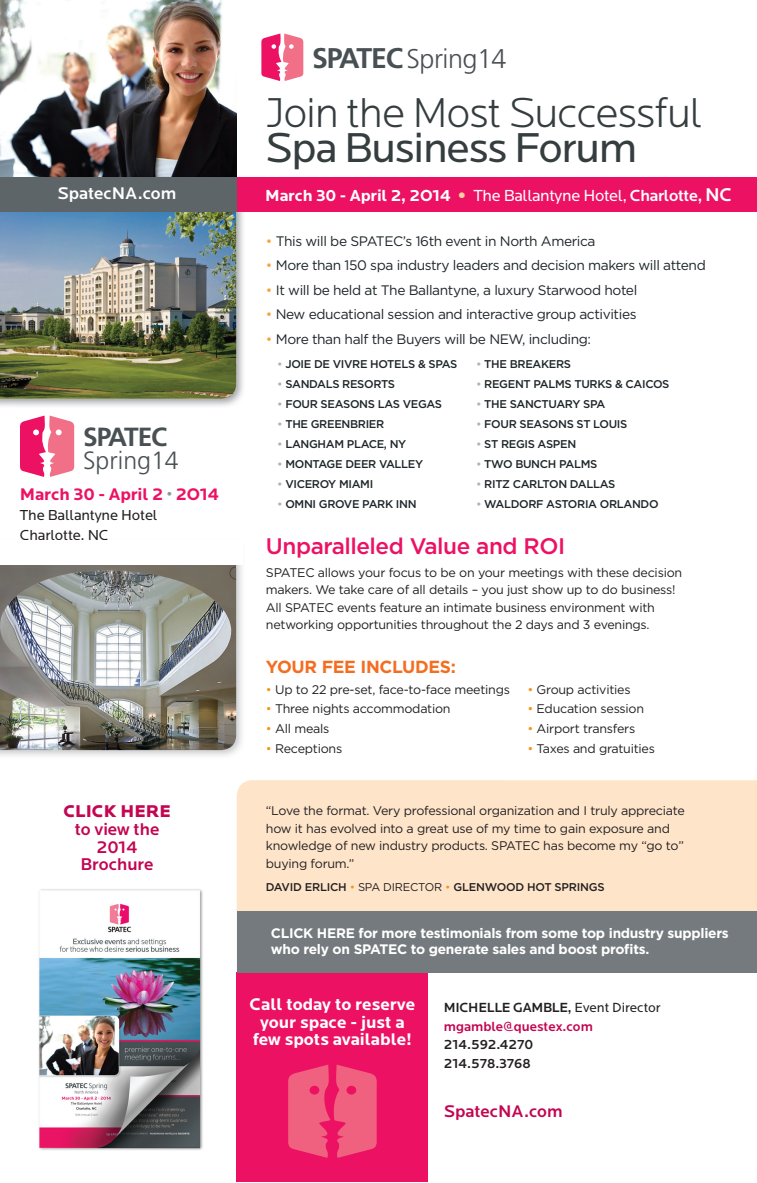
<style>
.page{position:relative;width:757px;height:1183px;background:#fff}
.page>*{position:absolute;margin:0;border:0;box-sizing:border-box;transform-origin:0 0}
.t1{font:300 43.38px "Locator";letter-spacing:-.03em;color:#353d3f}
.t2{font:43.38px "Locator";letter-spacing:-.03em;color:#353d3f}
.t3{font:300 27px "Frutiger";letter-spacing:-.02em;color:#495053}
.t4{font:700 26.25px "Frutiger";letter-spacing:-.04em;color:#495053}
.t5{font:300 25px "Frutiger";color:#495053}
.t6{font:500 22.5px "Gotham";letter-spacing:-.02em;color:#ec1163}
.t7{font:500 17.62px/17.6px "Locator";color:#c30552;text-align:center}
.t8{font:900 17.62px "Locator";color:#c30552}
.t9{font:700 17.5px/17.5px "Locator";color:#fff;text-align:center}
.t10{font:700 17.5px "Locator";letter-spacing:-.01em;color:#ec1163}
.t11{font:700 17.5px "Gotham";letter-spacing:-.02em;color:#f36e21}
.t12{font:500 17.5px "Locator";color:#fff}
.t13{font:500 17.5px "Locator";color:#c30552}
.t14{font:700 16.62px "Locator";letter-spacing:-.01em;color:#fff}
.t15{font:15px/20px "Locator";letter-spacing:-.01em;color:#231f20}
.t16{font:13.75px "Gotham";letter-spacing:-.03em;color:#1d2629}
.t17{font:700 13.75px/16.2px "Gotham";letter-spacing:-.02em;color:#fff}
.t18{font:500 13.75px/18.8px "Locator";letter-spacing:-.005em;color:#c30552}
.t19{font:500 13.75px/18.8px "Locator";color:#231f20}
.t20{font:12.5px/17.5px "Gotham";letter-spacing:-.02em;color:#231f20}
.t21{font:500 11.25px "Gotham";letter-spacing:-.03em;color:#1d2629}
.t22{font:500 11.25px "Gotham";letter-spacing:-.02em;color:#231f20}
.s1{color:#939598}
.s2{font-weight:700;font-size:28.5px}
.s3{font-family:"Gotham";font-size:19.25px;color:#fdd09e}
.s4{font-weight:400}
.s5{font-weight:500}
.s6{font-weight:500;font-size:19.12px}
.s7{color:#f9a23e}
.s8{color:#b2b3b7}
.s9{color:#f7931d}
.s10{font-weight:400;color:#f7931d}
.s11{color:#231f20}
.s12{font-weight:400;color:#231f20}
</style>
<div class="page">
<img style="left:0;top:565px;width:242px;height:191px">
<img style="left:0;top:565px;width:236px;height:185px">
<div style="left:237px;top:780px;width:519px;height:131px;background:#fee5ca"></div>
<img style="left:0;top:212px;width:243px;height:194px">
<img style="left:0;top:212px;width:236px;height:187px">
<img style="left:0;top:0;width:237px;height:177px">
<div style="left:237px;top:177px;width:519px;height:35px;background:#ec1163"></div>
<svg style="left:19px;top:415px;width:56px;height:62px"></svg>
<div style="left:237px;top:972px;width:191px;height:209px;background:#ec1163"></div>
<svg style="left:288px;top:1064px;width:89px;height:93px"></svg>
<svg style="left:261px;top:34px;width:43px;height:47px"></svg>
<div style="left:0;top:177px;width:237px;height:35px;background:#5e6568"></div>
<img style="left:39px;top:889px;width:164px;height:261px">
<div style="left:237px;top:911px;width:519px;height:62px;background:#747a7d"></div>
<h3 class="t12" style="left:57px;top:184px;width:120px">SpatecNA.com</h3>
<h3 class="t4" style="left:83px;top:421px;width:86px">SPATEC</h3>
<h3 class="t5" style="left:83px;top:446px;width:97px">Spring14</h3>
<h3 class="t10" style="left:20px;top:484px;width:201px">March 30 - April 2 <span class="s1">•</span> 2O14</h3>
<p class="t15" style="left:20px;top:505px;width:139px">The Ballantyne Hotel<br>Charlotte, NC</p>
<h3 class="t8" style="left:63px;top:801px;width:109px">CLICK HERE</h3>
<h3 class="t7" style="left:75px;top:820px;width:86px">to view the<br>2014<br>Brochure</h3>
<h2 class="t3" style="left:312px;top:44px;width:196px"><span class="s2">SPATEC</span>Spring14</h2>
<h1 class="t1" style="left:265px;top:90px;width:439px">Join the Most Successful</h1>
<h1 class="t2" style="left:265px;top:125px;width:374px">Spa Business Forum</h1>
<h3 class="t14" style="left:265px;top:185px;width:468px">March 30 - April 2, 2O14 <span class="s3">•</span> <span class="s4">The Ballantyne Hotel,</span> <span class="s5">Charlotte,</span> <span class="s6">NC</span></h3>
<p class="t16" style="left:266px;top:233px;width:331px"><span class="s7">•</span> This will be SPATEC’s 16th event in North America</p>
<p class="t16" style="left:266px;top:258px;width:441px"><span class="s7">•</span> More than 150 spa industry leaders and decision makers will attend</p>
<p class="t16" style="left:266px;top:282px;width:373px"><span class="s7">•</span> It will be held at The Ballantyne, a luxury Starwood hotel</p>
<p class="t16" style="left:266px;top:307px;width:372px"><span class="s7">•</span> New educational session and interactive group activities</p>
<p class="t16" style="left:266px;top:331px;width:326px"><span class="s7">•</span> More than half the Buyers will be NEW, including:</p>
<p class="t21" style="left:277px;top:357px;width:182px"><span class="s8">•</span> JOIE DE VIVRE HOTELS &amp; SPAS</p>
<p class="t21" style="left:476px;top:357px;width:96px"><span class="s8">•</span> THE BREAKERS</p>
<p class="t21" style="left:277px;top:377px;width:119px"><span class="s8">•</span> SANDALS RESORTS</p>
<p class="t21" style="left:476px;top:377px;width:195px"><span class="s8">•</span> REGENT PALMS TURKS &amp; CAICOS</p>
<p class="t21" style="left:277px;top:397px;width:166px"><span class="s8">•</span> FOUR SEASONS LAS VEGAS</p>
<p class="t21" style="left:476px;top:397px;width:131px"><span class="s8">•</span> THE SANCTUARY SPA</p>
<p class="t21" style="left:277px;top:417px;width:108px"><span class="s8">•</span> THE GREENBRIER</p>
<p class="t21" style="left:476px;top:417px;width:153px"><span class="s8">•</span> FOUR SEASONS ST LOUIS</p>
<p class="t21" style="left:277px;top:437px;width:131px"><span class="s8">•</span> LANGHAM PLACE, NY</p>
<p class="t21" style="left:476px;top:437px;width:102px"><span class="s8">•</span> ST REGIS ASPEN</p>
<p class="t21" style="left:277px;top:457px;width:147px"><span class="s8">•</span> MONTAGE DEER VALLEY</p>
<p class="t21" style="left:476px;top:457px;width:123px"><span class="s8">•</span> TWO BUNCH PALMS</p>
<p class="t21" style="left:277px;top:477px;width:98px"><span class="s8">•</span> VICEROY MIAMI</p>
<p class="t21" style="left:476px;top:477px;width:141px"><span class="s8">•</span> RITZ CARLTON DALLAS</p>
<p class="t21" style="left:277px;top:497px;width:141px"><span class="s8">•</span> OMNI GROVE PARK INN</p>
<p class="t21" style="left:476px;top:497px;width:184px"><span class="s8">•</span> WALDORF ASTORIA ORLANDO</p>
<h3 class="t6" style="left:266px;top:533px;width:301px">Unparalleled Value and ROI</h3>
<p class="t20" style="left:266px;top:563px;width:418px">SPATEC allows your focus to be on your meetings with these decision makers. We take care of all details – you just show up to do business!<br>All SPATEC events feature an intimate business environment with networking opportunities throughout the 2 days and 3 evenings.</p>
<h3 class="t11" style="left:266px;top:657px;width:191px">YOUR FEE INCLUDES:</h3>
<p class="t20" style="left:266px;top:680px;width:245px"><span class="s9">•</span> Up to 22 pre-set, face-to-face meetings</p>
<p class="t20" style="left:527px;top:680px;width:105px"><span class="s9">•</span> Group activities</p>
<p class="t20" style="left:266px;top:700px;width:186px"><span class="s9">•</span> Three nights accommodation</p>
<p class="t20" style="left:527px;top:700px;width:118px"><span class="s9">•</span> Education session</p>
<p class="t20" style="left:266px;top:720px;width:65px"><span class="s9">•</span> All meals</p>
<p class="t20" style="left:527px;top:720px;width:109px"><span class="s9">•</span> Airport transfers</p>
<p class="t20" style="left:266px;top:739px;width:78px"><span class="s9">•</span> Receptions</p>
<p class="t20" style="left:527px;top:739px;width:129px"><span class="s9">•</span> Taxes and gratuities</p>
<p class="t20" style="left:266px;top:802px;width:420px">“Love the format. Very professional organization and I truly appreciate how it has evolved into a great use of my time to gain exposure and knowledge of new industry products. SPATEC has become my “go to” buying forum.”</p>
<p class="t22" style="left:266px;top:880px;width:340px">DAVID ERLICH <span class="s10">•</span> <span class="s4">SPA DIRECTOR</span> <span class="s10">•</span> GLENWOOD HOT SPRINGS</p>
<p class="t17" style="left:271px;top:924px;width:459px">CLICK HERE for more testimonials from some top industry suppliers who rely on SPATEC to generate sales and boost profits.</p>
<h3 class="t9" style="left:249px;top:995px;width:167px">Call today to reserve your space - just a few spots available!</h3>
<p class="t18" style="left:443px;top:998px;width:218px"><span class="s11">MICHELLE GAMBLE,</span> <span class="s12">Event Director </span>mgamble@questex.com</p>
<p class="t19" style="left:443px;top:1035px;width:91px">214.592.4270<br>214.578.3768</p>
<h3 class="t13" style="left:443px;top:1101px;width:120px">SpatecNA.com</h3>
</div>
